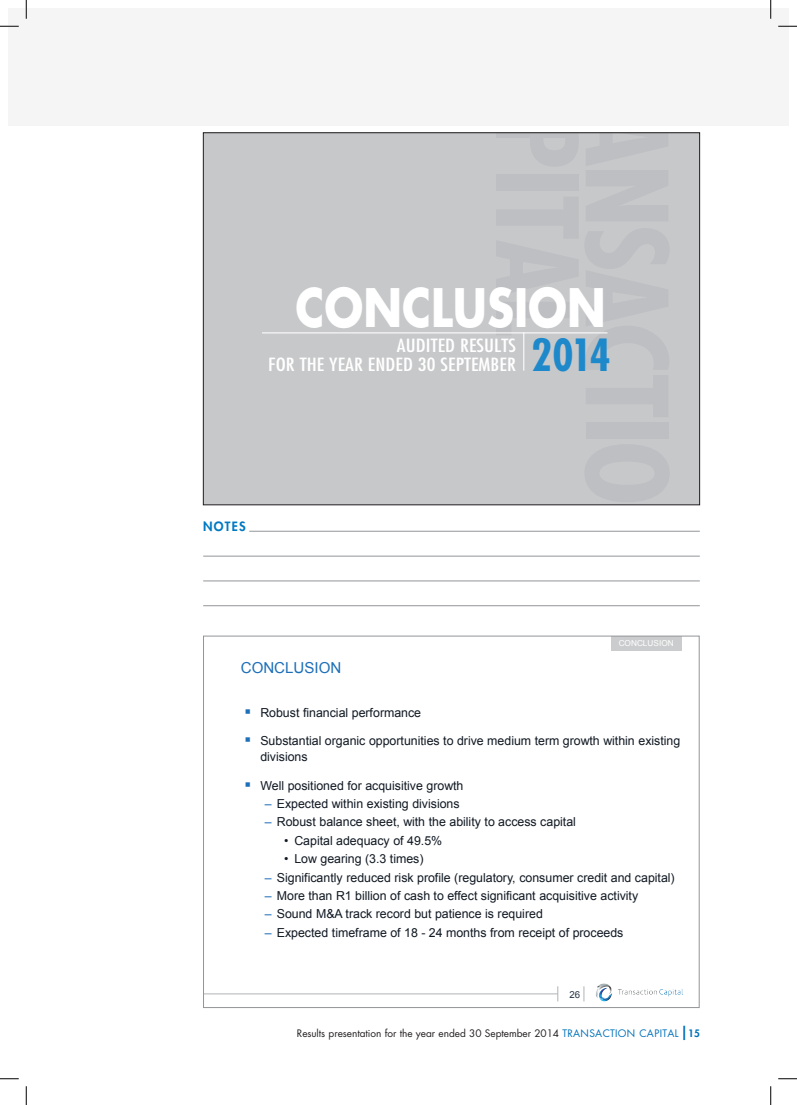
<style>
.page{position:relative;width:797px;height:1105px;background:#fff}
.page>*{position:absolute;margin:0;border:0;box-sizing:border-box;transform-origin:0 0}
.t1{font:700 51.62px "Futura Std";color:#fff;scale:.85 1}
.t2{font:700 condensed 43.12px "Futura Std";color:#1e89ca}
.t3{font:condensed 17.75px/19.6px "Futura Std";letter-spacing:.005em;color:#fff;scale:1.2 1}
.t4{font:15.12px "Arial";color:#1d6fb8}
.t5{font:800 12.5px "Futura Std";color:#0079c2}
.t6{font:12.38px/18.4px "Arial";color:#111923}
.t7{font:10.12px "Futura Std";letter-spacing:-.005em;color:#231f20}
.t8{font:9.62px "Arial";color:#273749}
.t9{font:8.25px "Arial";color:#fff}
.s1{color:#1d6fb8}
.s2{font-style:inherit}
.s3{color:#0072bc}
.s4{font-weight:800;font-size:14.25px;color:#0072bc}
.s5{font-weight:800;font-size:10px;color:#0072bc}
</style>
<div class="page">
<hr style="left:204px;top:993px;width:354px;height:1px;background:#b2b3b7">
<svg style="left:557px;top:986px;width:1px;height:15px"></svg>
<svg style="left:583px;top:986px;width:1px;height:15px"></svg>
<div style="left:610px;top:636px;width:71px;height:14px;background:#cbccce"></div>
<hr style="left:249px;top:531px;width:450px;height:1px;background:#939598">
<hr style="left:203px;top:556px;width:496px;height:1px;background:#939598">
<hr style="left:203px;top:581px;width:496px;height:1px;background:#939598">
<hr style="left:203px;top:605px;width:496px;height:1px;background:#939598">
<div style="left:9px;top:9px;width:779px;height:117px;background:#f5f5f6"></div>
<div style="left:203px;top:133px;width:496px;height:372px;background:#c7c8ca"></div>
<hr style="left:262px;top:332px;width:345px;height:1px;background:#fff">
<hr style="left:523px;top:332px;width:1px;height:39px;background:#fff">
<img style="left:596px;top:983px;width:87px;height:19px">
<svg style="left:0;top:25px;width:19px;height:2px"></svg>
<svg style="left:778px;top:25px;width:19px;height:2px"></svg>
<svg style="left:0;top:1078px;width:19px;height:1px"></svg>
<svg style="left:778px;top:1078px;width:19px;height:1px"></svg>
<svg style="left:25px;top:0;width:2px;height:19px"></svg>
<svg style="left:25px;top:1086px;width:2px;height:19px"></svg>
<svg style="left:770px;top:0;width:1px;height:19px"></svg>
<svg style="left:770px;top:1086px;width:1px;height:19px"></svg>
<h1 class="t1" style="left:295px;top:273px;width:366px">CONCLUSION</h1>
<h2 class="t2" style="left:531px;top:328px;width:81px">2014</h2>
<h3 class="t3" style="left:268px;top:335px;width:208px;text-indent:129px">AUDITED RESULTS<br>FOR THE YEAR ENDED 30 SEPTEMBER</h3>
<p class="t5" style="left:203px;top:518px;width:20px">NOTES</p>
<p class="t9" style="left:618px;top:638px;width:57px">CONCLUSION</p>
<p class="t4" style="left:241px;top:657px;width:102px">CONCLUSION</p>
<p class="t6" style="left:244px;top:704px;width:178px"><span class="s1">▪</span> Robust financial performance</p>
<p class="t6" style="left:260px;top:733px;width:421px;line-height:16.4px;text-indent:-16px"><span class="s1">▪</span> Substantial organic opportunities to drive medium term growth within existing divisions</p>
<p class="t6" style="left:265px;top:776px;width:313px;text-indent:-20px"><span class="s1">▪</span> Well positioned for acquisitive growth<br><span class="s1">‒</span> Expected within existing divisions<br><span class="s1">‒</span> Robust balance sheet, with the ability to access capital</p>
<p class="t6" style="left:284px;top:831px;width:160px"><span class="s2">•</span> Capital adequacy of 49.5%</p>
<p class="t6" style="left:265px;top:850px;width:411px;text-indent:19px"><span class="s2">•</span> Low gearing (3.3 times)<br><span class="s1">‒</span> Significantly reduced risk profile (regulatory, consumer credit and capital) <span class="s1">‒</span> More than R1 billion of cash to effect significant acquisitive activity<br><span class="s1">‒</span> Sound M&amp;A track record but patience is required<br><span class="s1">‒</span> Expected timeframe of 18 - 24 months from receipt of proceeds</p>
<p class="t8" style="left:569px;top:988px;width:12px">26</p>
<p class="t7" style="left:297px;top:1027px;width:404px">Results presentation for the year ended 30 September 2014 <span class="s3">TRANSACTION CAPITAL</span> <span class="s4">|</span><span class="s5">15</span></p>
</div>
